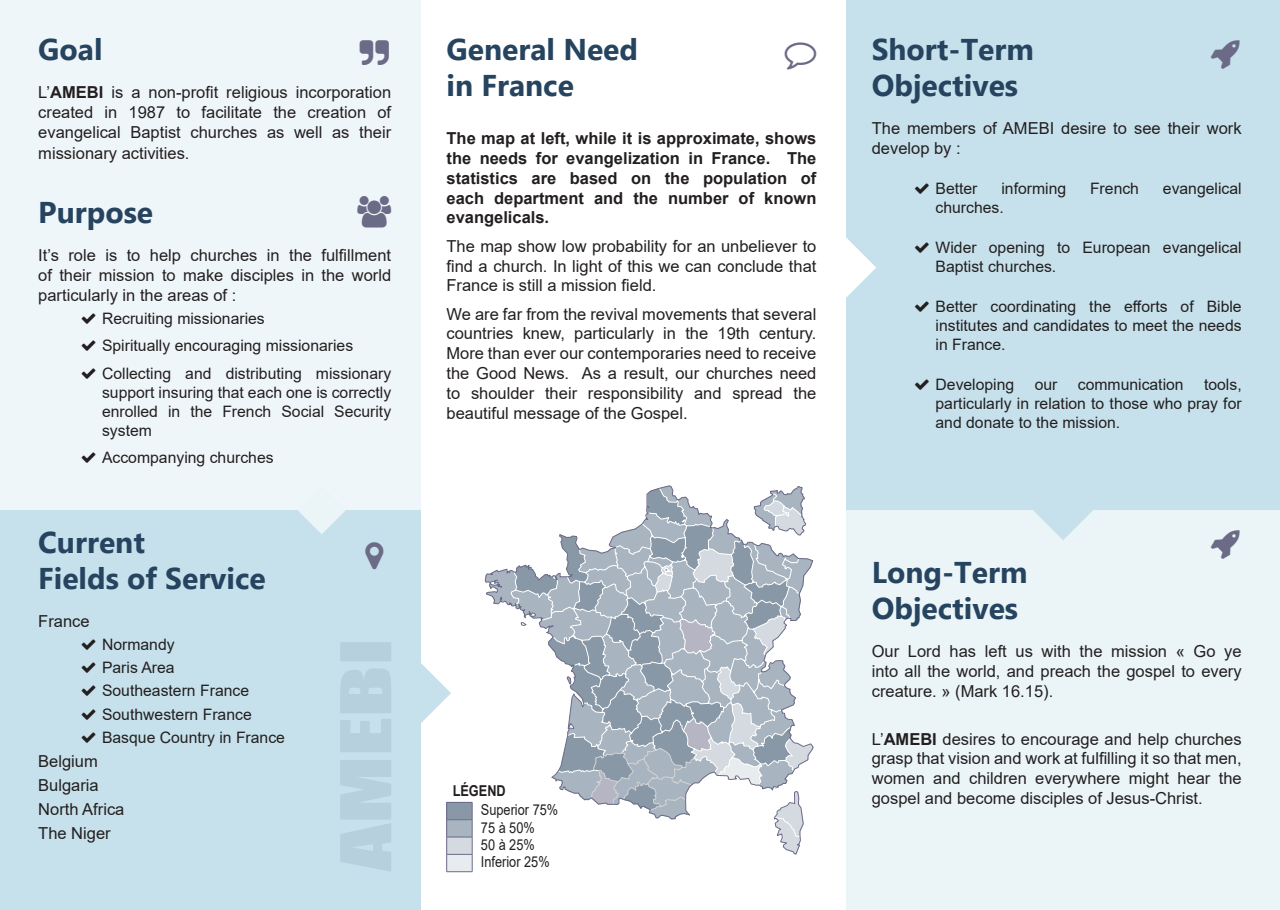
<style>
.page{position:relative;width:1280px;height:910px;background:#fff}
.page>*{position:absolute;margin:0;border:0;box-sizing:border-box;transform-origin:0 0}
.TITRE{font:700 30px "Lao UI";color:#26445f}
.TEXTE{font:16.5px/19.8px "Arial";color:#231f20;text-align:justify}
.TEXTE-2{font:700 16.5px/19.8px "Arial";color:#231f20;text-align:justify}
.t1{font:15.75px/18.9px "Arial";color:#231f20;text-align:justify}
.LEGENDES{font:15px "Arial";color:#231f20;scale:.85 1}
.LEGENDES-2{font:700 15px "Arial";color:#231f20;scale:.85 1}
.s1{font-weight:700}
</style>
<div class="page">
<div style="left:846px;top:0;width:434px;height:510px;background:#c6e1eb"></div>
<div style="left:846px;top:510px;width:434px;height:400px;background:#ebf5f8"></div>
<div style="left:0;top:0;width:421px;height:510px;background:#eff6f9"></div>
<div style="left:0;top:510px;width:421px;height:400px;background:#c6e1eb"></div>
<svg style="left:485px;top:485px;width:329px;height:370px"></svg>
<svg style="left:846px;top:238px;width:30px;height:60px"></svg>
<svg style="left:1033px;top:510px;width:60px;height:30px"></svg>
<svg style="left:298px;top:510px;width:48px;height:24px"></svg>
<svg style="left:340px;top:642px;width:133px;height:230px"></svg>
<p class="TITRE" style="left:38px;top:29px;width:66px">Goal</p>
<p class="TEXTE" style="left:38px;top:82px;width:354px">L’<span class="s1">AMEBI</span> is a non-profit religious incorporation created in 1987 to facilitate the creation of evangelical Baptist churches as well as their</p>
<p class="TEXTE" style="left:38px;top:143px;width:153px">missionary activities.</p>
<p class="TITRE" style="left:38px;top:193px;width:116px">Purpose</p>
<p class="TEXTE" style="left:38px;top:245px;width:354px">It’s role is to help churches in the fulfillment of their mission to make disciples in the world particularly in the areas of :</p>
<p class="t1" style="left:102px;top:309px;width:164px">Recruiting missionaries</p>
<p class="t1" style="left:102px;top:336px;width:253px">Spiritually encouraging missionaries</p>
<p class="t1" style="left:102px;top:364px;width:291px">Collecting and distributing missionary support insuring that each one is correctly enrolled in the French Social Security system</p>
<p class="t1" style="left:102px;top:448px;width:173px">Accompanying churches</p>
<p class="TITRE" style="left:38px;top:522px;width:108px">Current</p>
<p class="TITRE" style="left:38px;top:558px;width:229px">Fields of Service</p>
<p class="TEXTE" style="left:38px;top:611px;width:53px">France</p>
<p class="t1" style="left:102px;top:635px;width:74px">Normandy</p>
<p class="t1" style="left:102px;top:658px;width:74px">Paris Area</p>
<p class="t1" style="left:102px;top:681px;width:149px">Southeastern France</p>
<p class="t1" style="left:102px;top:704px;width:151px">Southwestern France</p>
<p class="t1" style="left:102px;top:728px;width:184px">Basque Country in France</p>
<p class="TEXTE" style="left:38px;top:751px;width:61px">Belgium</p>
<p class="TEXTE" style="left:38px;top:775px;width:62px">Bulgaria</p>
<p class="TEXTE" style="left:38px;top:799px;width:88px">North Africa</p>
<p class="TEXTE" style="left:38px;top:823px;width:74px">The Niger</p>
<p class="TITRE" style="left:446px;top:29px;width:193px">General Need</p>
<p class="TITRE" style="left:446px;top:65px;width:129px">in France</p>
<p class="TEXTE-2" style="left:446px;top:129px;width:371px">The map at left, while it is approximate, shows the needs for evangelization in France. The statistics are based on the population of each department and the number of known evangelicals.</p>
<p class="TEXTE" style="left:446px;top:236px;width:371px">The map show low probability for an unbeliever to find a church. In light of this we can conclude that France is still a mission field.</p>
<p class="TEXTE" style="left:446px;top:304px;width:371px">We are far from the revival movements that several countries knew, particularly in the 19th century.<br>More than ever our contemporaries need to receive the Good News. As a result, our churches need to shoulder their responsibility and spread the beautiful message of the Gospel.</p>
<p class="LEGENDES-2" style="left:453px;top:780px;width:64px">LÉGEND</p>
<p class="LEGENDES" style="left:481px;top:800px;width:92px">Superior 75%</p>
<p class="LEGENDES" style="left:481px;top:817px;width:65px">75 à 50%</p>
<p class="LEGENDES" style="left:481px;top:834px;width:65px">50 à 25%</p>
<p class="LEGENDES" style="left:481px;top:852px;width:82px">Inferior 25%</p>
<p class="TITRE" style="left:872px;top:29px;width:164px">Short-Term</p>
<p class="TITRE" style="left:872px;top:65px;width:148px">Objectives</p>
<p class="TEXTE" style="left:872px;top:118px;width:371px">The members of AMEBI desire to see their work develop by :</p>
<p class="t1" style="left:935px;top:179px;width:44px">Better</p>
<p class="t1" style="left:1001px;top:179px;width:66px">informing</p>
<p class="t1" style="left:1090px;top:179px;width:51px">French</p>
<p class="t1" style="left:1163px;top:179px;width:80px">evangelical</p>
<p class="t1" style="left:935px;top:198px;width:70px">churches.</p>
<p class="t1" style="left:935px;top:238px;width:308px">Wider opening to European evangelical<br>Baptist churches.</p>
<p class="t1" style="left:935px;top:297px;width:308px">Better coordinating the efforts of Bible institutes and candidates to meet the needs in France.</p>
<p class="t1" style="left:935px;top:375px;width:80px">Developing</p>
<p class="t1" style="left:1035px;top:375px;width:24px">our</p>
<p class="t1" style="left:1078px;top:375px;width:107px">communication</p>
<p class="t1" style="left:935px;top:375px;width:308px;text-indent:268px">tools, particularly in relation to those who pray for and donate to the mission.</p>
<p class="TITRE" style="left:872px;top:552px;width:157px">Long-Term</p>
<p class="TITRE" style="left:872px;top:588px;width:148px">Objectives</p>
<p class="TEXTE" style="left:872px;top:641px;width:371px">Our Lord has left us with the mission « Go ye into all the world, and preach the gospel to every creature. » (Mark 16.15).</p>
<p class="TEXTE" style="left:872px;top:729px;width:371px">L’<span class="s1">AMEBI</span> desires to encourage and help churches grasp that vision and work at fulfilling it so that men, women and children everywhere might hear the gospel and become disciples of Jesus-Christ.</p>
</div>
